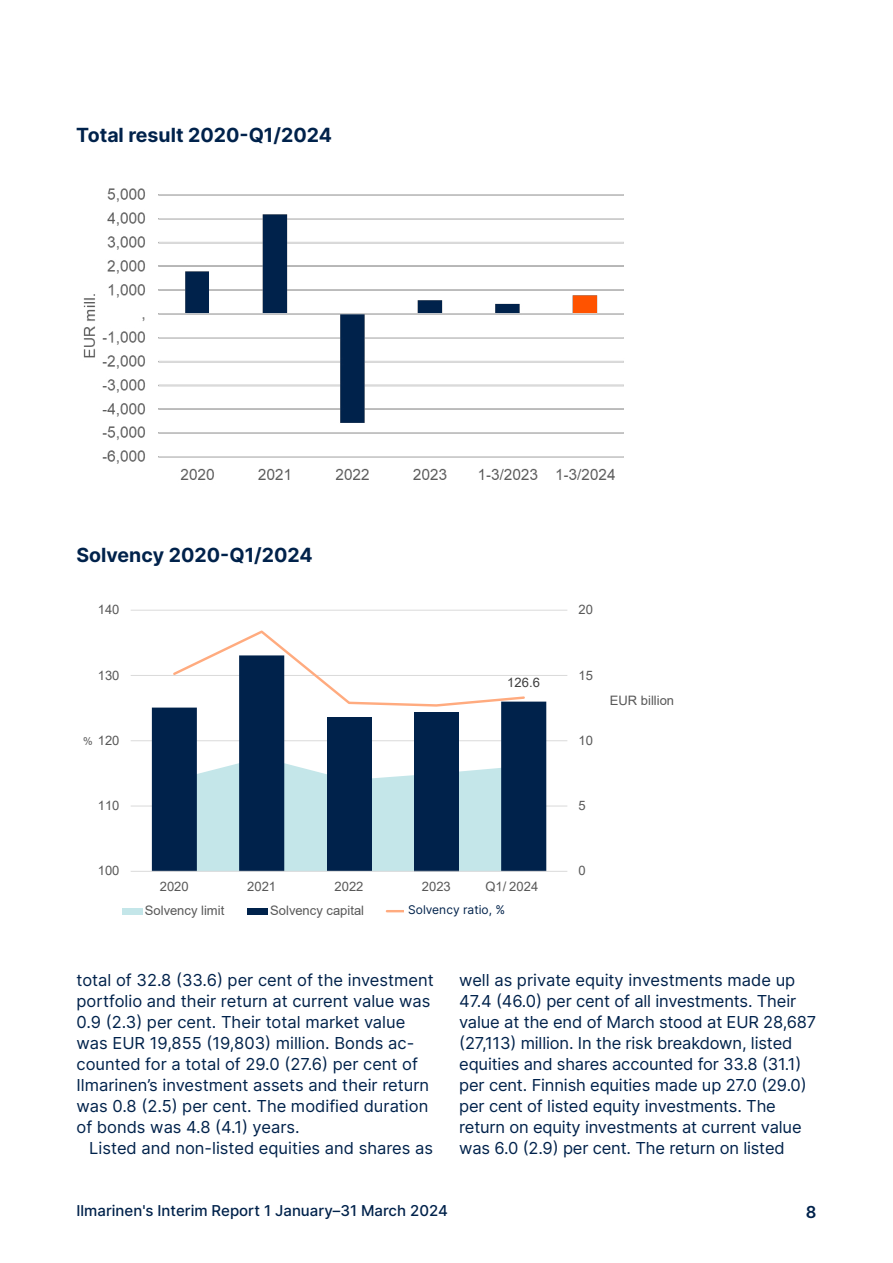
<style>
.page{position:relative;width:893px;height:1263px;background:#fff}
.page>*{position:absolute;margin:0;border:0;box-sizing:border-box;transform-origin:0 0}
.H6_-_kaavioiden_otsi{font:700 19.5px "Inter";color:#00224b}
.Leipis___3mm_sisenny{font:16.5px/21px "Inter";letter-spacing:-.005em;color:#00224b}
.t1{font:600 16.5px "Inter";color:#00224b}
.t2{font:500 15px "Inter";color:#00224b}
.t3{font:13.05px "Arial";color:#585858}
.t4{font:13.05px "Arial";color:#3e3e3e}
.Leipis___3mm_sisenny-2{font:12px "Inter";color:#00224b}
.t5{font:10.8px "Arial";color:#585858}
</style>
<div class="page">
<hr style="left:131px;top:806px;width:436px;height:1px;background:#dadada">
<hr style="left:131px;top:740px;width:436px;height:1px;background:#dadada">
<hr style="left:131px;top:675px;width:436px;height:1px;background:#dadada">
<hr style="left:131px;top:610px;width:436px;height:1px;background:#dadada">
<svg style="left:152px;top:701px;width:394px;height:170px;fill:#00224b"></svg>
<hr style="left:131px;top:871px;width:436px;height:1px;background:#dadada">
<svg style="left:171px;top:630px;width:355px;height:78px"></svg>
<div style="left:122px;top:908px;width:21px;height:6px;background:#c4e6e9"></div>
<div style="left:247px;top:908px;width:21px;height:6px;background:#00224b"></div>
<hr style="left:387px;top:910px;width:21px;height:2px;background:#ffab7f">
<img style="left:83px;top:188px;width:541px;height:292px">
<div style="left:404px;top:902px;width:417px;height:19px;background:#fff"></div>
<h6 class="H6_-_kaavioiden_otsi" style="left:76px;top:121px;width:257px">Total result 2020-Q1/2024</h6>
<h6 class="H6_-_kaavioiden_otsi" style="left:77px;top:541px;width:238px">Solvency 2020-Q1/2024</h6>
<p class="t3" style="left:98px;top:601px;width:23px">140</p>
<p class="t3" style="left:98px;top:666px;width:23px">130</p>
<p class="t3" style="left:98px;top:731px;width:23px">120</p>
<p class="t5" style="left:83px;top:733px;width:11px">%</p>
<p class="t3" style="left:98px;top:797px;width:23px">110</p>
<p class="t3" style="left:98px;top:862px;width:23px">100</p>
<p class="t4" style="left:507px;top:674px;width:34px">126.6</p>
<p class="t3" style="left:160px;top:877px;width:30px">2020</p>
<p class="t3" style="left:247px;top:877px;width:30px">2021</p>
<p class="t3" style="left:335px;top:877px;width:30px">2022</p>
<p class="t3" style="left:422px;top:877px;width:30px">2023</p>
<p class="t3" style="left:485px;top:877px;width:54px">Q1/ 2024</p>
<p class="t3" style="left:145px;top:902px;width:81px">Solvency limit</p>
<p class="t3" style="left:270px;top:902px;width:95px">Solvency capital</p>
<p class="Leipis___3mm_sisenny-2" style="left:408px;top:901px;width:98px">Solvency ratio, %</p>
<p class="t3" style="left:579px;top:601px;width:16px">20</p>
<p class="t3" style="left:579px;top:666px;width:16px">15</p>
<p class="t3" style="left:579px;top:731px;width:16px">10</p>
<p class="t3" style="left:610px;top:691px;width:66px">EUR billion</p>
<p class="t3" style="left:579px;top:797px;width:9px">5</p>
<p class="t3" style="left:579px;top:862px;width:9px">0</p>
<p class="Leipis___3mm_sisenny" style="left:77px;top:969px;width:359px">total of 32.8 (33.6) per cent of the investment portfolio and their return at current value was 0.9 (2.3) per cent. Their total market value was EUR 19,855 (19,803) million. Bonds ac&shy;counted for a total of 29.0 (27.6) per cent of Ilmarinen’s investment assets and their return was 0.8 (2.5) per cent. The modified duration of bonds was 4.8 (4.1) years.</p>
<p class="Leipis___3mm_sisenny" style="left:89px;top:1137px;width:345px">Listed and non-listed equities and shares as</p>
<p class="Leipis___3mm_sisenny" style="left:459px;top:969px;width:359px">well as private equity investments made up 47.4 (46.0) per cent of all investments. Their value at the end of March stood at EUR 28,687 (27,113) million. In the risk breakdown, listed equities and shares accounted for 33.8 (31.1) per cent. Finnish equities made up 27.0 (29.0) per cent of listed equity investments. The return on equity investments at current value was 6.0 (2.9) per cent. The return on listed</p>
<p class="t2" style="left:77px;top:1200px;width:373px">Ilmarinen's Interim Report 1 January–31 March 2024</p>
<p class="t1" style="left:806px;top:1200px;width:12px">8</p>
</div>
